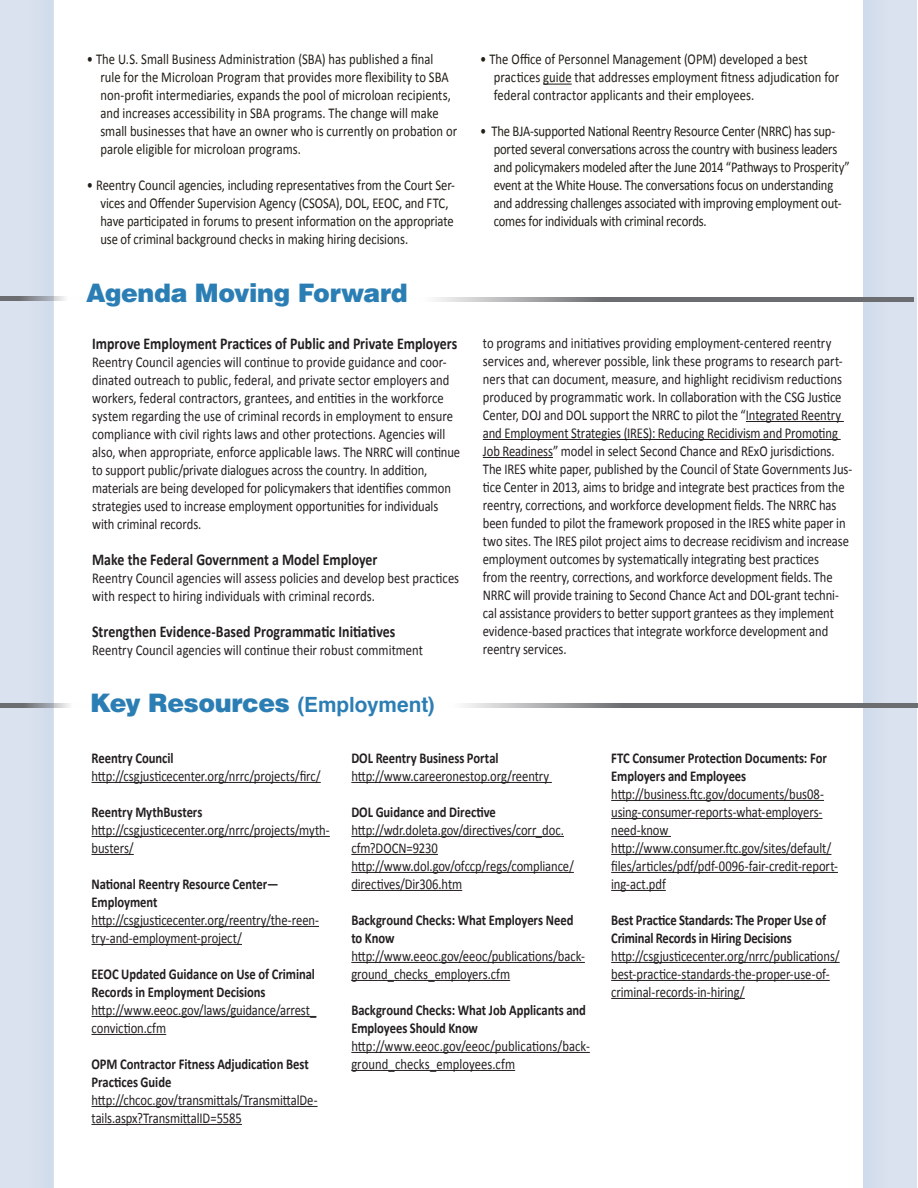
<style>
.page{position:relative;width:918px;height:1188px;background:#fff}
.page>*{position:absolute;margin:0;border:0;box-sizing:border-box;transform-origin:0 0}
.t1{font:900 25.5px "Helvetica";letter-spacing:-.02em;color:#1470ac}
.t2{font:700 16.5px "Calibri";color:#231f20;scale:.84 1}
.t3{font:15px/18px "Calibri";letter-spacing:-.005em;color:#231f20;scale:.84 1}
.t4{font:15px/18px "Calibri";letter-spacing:-.005em;color:#221e18;scale:.84 1}
.t5{font:700 15px/18px "Calibri";letter-spacing:-.005em;color:#231f20;scale:.84 1}
.s1{font-weight:700;font-size:21px}
</style>
<div class="page">
<div style="left:863px;top:0;width:54px;height:1188px;background:#dbe2ef"></div>
<div style="left:0;top:0;width:53px;height:1188px;background:#dbe2ef"></div>
<div style="left:864px;top:0;width:26px;height:1188px;background:#d5deec"></div>
<div style="left:26px;top:0;width:27px;height:1188px;background:#d5dfed"></div>
<hr style="left:746px;top:421px;width:98px;height:1px;background:#231f20">
<hr style="left:483px;top:439px;width:358px;height:1px;background:#231f20">
<hr style="left:483px;top:457px;width:70px;height:1px;background:#231f20">
<svg style="left:435px;top:297px;width:479px;height:5px;background:#838487"></svg>
<svg style="left:0;top:297px;width:65px;height:4px"></svg>
<svg style="left:543px;top:84px;width:29px;height:1px"></svg>
<hr style="left:92px;top:782px;width:229px;height:1px;background:#231f20">
<hr style="left:92px;top:836px;width:238px;height:1px;background:#231f20">
<hr style="left:92px;top:854px;width:42px;height:1px;background:#231f20">
<hr style="left:92px;top:926px;width:227px;height:1px;background:#231f20">
<hr style="left:92px;top:944px;width:150px;height:1px;background:#231f20">
<hr style="left:92px;top:1016px;width:224px;height:1px;background:#231f20">
<hr style="left:92px;top:1034px;width:74px;height:1px;background:#231f20">
<hr style="left:92px;top:1106px;width:226px;height:1px;background:#231f20">
<hr style="left:92px;top:1124px;width:150px;height:1px;background:#231f20">
<hr style="left:351px;top:782px;width:201px;height:1px;background:#231f20">
<hr style="left:351px;top:836px;width:213px;height:1px;background:#231f20">
<hr style="left:351px;top:854px;width:87px;height:1px;background:#231f20">
<hr style="left:351px;top:872px;width:223px;height:1px;background:#231f20">
<hr style="left:351px;top:890px;width:111px;height:1px;background:#231f20">
<hr style="left:351px;top:962px;width:234px;height:1px;background:#231f20">
<hr style="left:351px;top:980px;width:159px;height:1px;background:#231f20">
<hr style="left:351px;top:1052px;width:239px;height:1px;background:#231f20">
<hr style="left:351px;top:1070px;width:164px;height:1px;background:#231f20">
<hr style="left:611px;top:800px;width:213px;height:1px;background:#231f20">
<hr style="left:611px;top:818px;width:212px;height:1px;background:#231f20">
<hr style="left:611px;top:836px;width:60px;height:1px;background:#231f20">
<hr style="left:611px;top:854px;width:220px;height:1px;background:#231f20">
<hr style="left:611px;top:872px;width:227px;height:1px;background:#231f20">
<hr style="left:611px;top:890px;width:55px;height:1px;background:#231f20">
<hr style="left:611px;top:962px;width:229px;height:1px;background:#231f20">
<hr style="left:611px;top:980px;width:219px;height:1px;background:#231f20">
<hr style="left:611px;top:998px;width:134px;height:1px;background:#231f20">
<svg style="left:464px;top:703px;width:454px;height:5px;background:#838487"></svg>
<svg style="left:0;top:703px;width:70px;height:5px"></svg>
<p class="t4" style="left:100px;top:50px;width:426px;text-indent:-13px">• The U.S. Small Business Administration (SBA) has published a final rule for the Microloan Program that provides more flexibility to SBA non-profit intermediaries, expands the pool of microloan recipients, and increases accessibility in SBA programs. The change will make small businesses that have an owner who is currently on probation or parole eligible for microloan programs.</p>
<p class="t4" style="left:100px;top:176px;width:424px;text-indent:-13px">• Reentry Council agencies, including representatives from the Court Ser&shy;vices and Offender Supervision Agency (CSOSA), DOL, EEOC, and FTC, have participated in forums to present information on the appropriate use of criminal background checks in making hiring decisions.</p>
<h1 class="t1" style="left:86px;top:277px;width:323px">Agenda Moving Forward</h1>
<p class="t2" style="left:92px;top:333px;width:436px">Improve Employment Practices of Public and Private Employers</p>
<p class="t3" style="left:92px;top:353px;width:440px">Reentry Council agencies will continue to provide guidance and coor&shy;dinated outreach to public, federal, and private sector employers and workers, federal contractors, grantees, and entities in the workforce system regarding the use of criminal records in employment to ensure compliance with civil rights laws and other protections. Agencies will also, when appropriate, enforce applicable laws. The NRRC will continue to support public/private dialogues across the country. In addition, materials are being developed for policymakers that identifies common strategies used to increase employment opportunities for individuals with criminal records.</p>
<p class="t2" style="left:92px;top:549px;width:341px">Make the Federal Government a Model Employer</p>
<p class="t3" style="left:92px;top:569px;width:439px">Reentry Council agencies will assess policies and develop best practices with respect to hiring individuals with criminal records.</p>
<p class="t2" style="left:92px;top:621px;width:363px">Strengthen Evidence-Based Programmatic Initiatives</p>
<p class="t3" style="left:92px;top:641px;width:396px">Reentry Council agencies will continue their robust commitment</p>
<h1 class="t1" style="left:90px;top:686px;width:346px">Key Resources <span class="s1">(Employment)</span></h1>
<p class="t4" style="left:494px;top:50px;width:413px;text-indent:-14px">• The Office of Personnel Management (OPM) developed a best practices guide that addresses employment fitness adjudication for federal contractor applicants and their employees.</p>
<p class="t4" style="left:494px;top:122px;width:426px;text-indent:-14px">• The BJA-supported National Reentry Resource Center (NRRC) has sup&shy;ported several conversations across the country with business leaders and policymakers modeled after the June 2014 “Pathways to Prosperity” event at the White House. The conversations focus on understanding and addressing challenges associated with improving employment out&shy;comes for individuals with criminal records.</p>
<p class="t3" style="left:483px;top:334px;width:441px">to programs and initiatives providing employment-centered reentry services and, wherever possible, link these programs to research part&shy;ners that can document, measure, and highlight recidivism reductions produced by programmatic work. In collaboration with the CSG Justice Center, DOJ and DOL support the NRRC to pilot the “Integrated Reentry and Employment Strategies (IRES): Reducing Recidivism and Promoting Job Readiness” model in select Second Chance and RExO jurisdictions.<br>The IRES white paper, published by the Council of State Governments Jus&shy;tice Center in 2013, aims to bridge and integrate best practices from the reentry, corrections, and workforce development fields. The NRRC has been funded to pilot the framework proposed in the IRES white paper in two sites. The IRES pilot project aims to decrease recidivism and increase employment outcomes by systematically integrating best practices<br>from the reentry, corrections, and workforce development fields. The NRRC will provide training to Second Chance Act and DOL-grant techni&shy;cal assistance providers to better support grantees as they implement evidence-based practices that integrate workforce development and reentry services.</p>
<p class="t5" style="left:92px;top:749px;width:99px">Reentry Council</p>
<p class="t3" style="left:92px;top:767px;width:274px">http://csgjusticecenter.org/nrrc/projects/firc/</p>
<p class="t5" style="left:92px;top:803px;width:134px">Reentry MythBusters</p>
<p class="t3" style="left:92px;top:821px;width:285px">http://csgjusticecenter.org/nrrc/projects/myth&shy;busters/</p>
<p class="t5" style="left:92px;top:875px;width:224px">National Reentry Resource Center—<br>Employment</p>
<p class="t3" style="left:92px;top:911px;width:272px">http://csgjusticecenter.org/reentry/the-reen&shy;try-and-employment-project/</p>
<p class="t5" style="left:92px;top:965px;width:268px">EEOC Updated Guidance on Use of Criminal<br>Records in Employment Decisions</p>
<p class="t3" style="left:92px;top:1001px;width:269px">http://www.eeoc.gov/laws/guidance/arrest_ conviction.cfm</p>
<p class="t5" style="left:92px;top:1055px;width:260px">OPM Contractor Fitness Adjudication Best<br>Practices Guide</p>
<p class="t3" style="left:92px;top:1091px;width:271px">http://chcoc.gov/transmittals/TransmittalDe&shy;tails.aspx?TransmittalID=5585</p>
<p class="t5" style="left:351px;top:749px;width:177px">DOL Reentry Business Portal</p>
<p class="t3" style="left:351px;top:767px;width:237px">http://www.careeronestop.org/reentry</p>
<p class="t5" style="left:351px;top:803px;width:174px">DOL Guidance and Directive</p>
<p class="t3" style="left:351px;top:821px;width:266px">http://wdr.doleta.gov/directives/corr_doc. cfm?DOCN=9230 http://www.dol.gov/ofccp/regs/compliance/ directives/Dir306.htm</p>
<p class="t5" style="left:351px;top:911px;width:266px">Background Checks: What Employers Need to Know</p>
<p class="t3" style="left:351px;top:947px;width:280px">http://www.eeoc.gov/eeoc/publications/back&shy;ground_checks_employers.cfm</p>
<p class="t5" style="left:351px;top:1001px;width:281px">Background Checks: What Job Applicants and<br>Employees Should Know</p>
<p class="t3" style="left:351px;top:1037px;width:286px">http://www.eeoc.gov/eeoc/publications/back&shy;ground_checks_employees.cfm</p>
<p class="t5" style="left:611px;top:749px;width:258px">FTC Consumer Protection Documents: For<br>Employers and Employees</p>
<p class="t3" style="left:611px;top:785px;width:255px;text-align:justify">http://business.ftc.gov/documents/bus08- using-consumer-reports-what-employers&shy;need-know</p>
<p class="t3" style="left:611px;top:839px;width:271px">http://www.consumer.ftc.gov/sites/default/ files/articles/pdf/pdf-0096-fair-credit-report&shy;ing-act.pdf</p>
<p class="t5" style="left:611px;top:911px;width:257px">Best Practice Standards: The Proper Use of<br>Criminal Records in Hiring Decisions</p>
<p class="t3" style="left:611px;top:947px;width:273px">http://csgjusticecenter.org/nrrc/publications/ best-practice-standards-the-proper-use-of&shy;criminal-records-in-hiring/</p>
</div>
